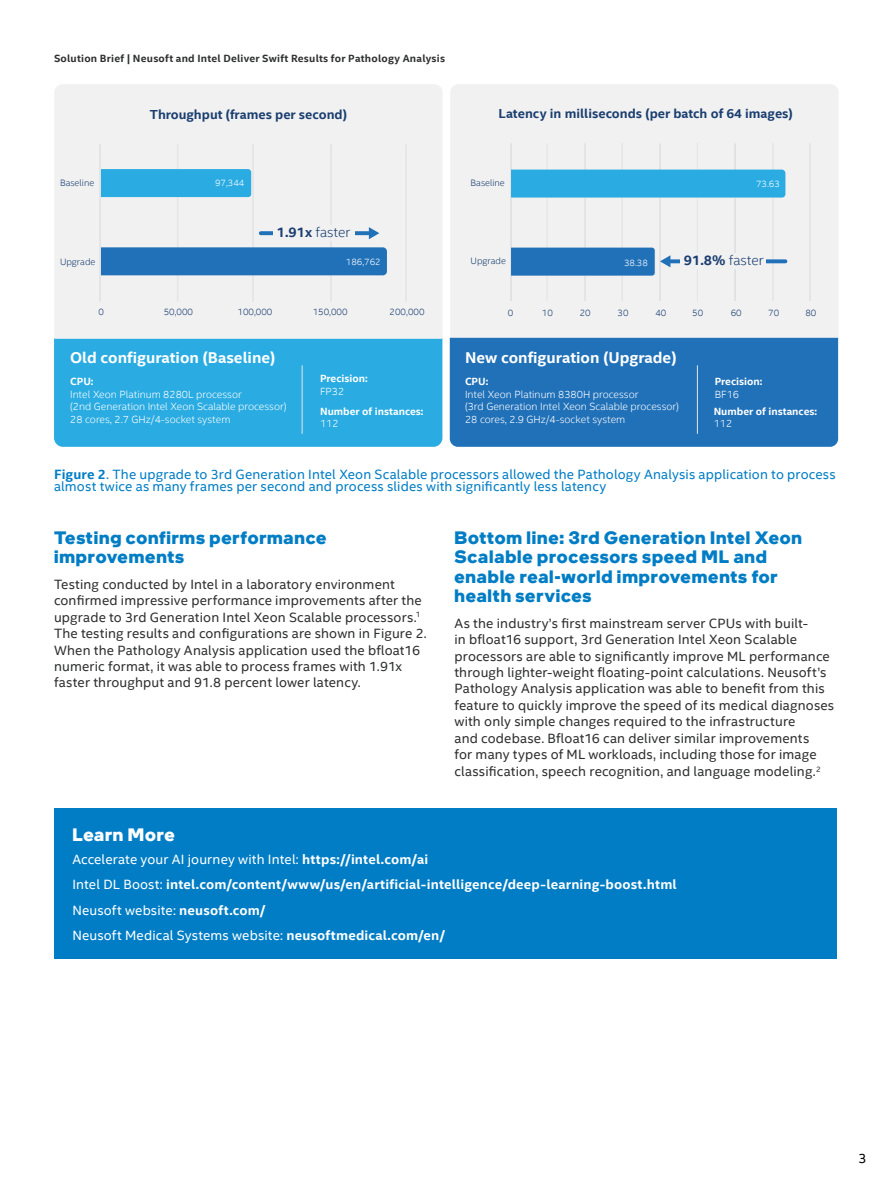
<style>
.page{position:relative;width:891px;height:1188px;background:#fff}
.page>*{position:absolute;margin:0;border:0;box-sizing:border-box;transform-origin:0 0}
.t1{font:700 18px/19.5px "Intel One Display";letter-spacing:.045em;color:#007dc5}
.t2{font:700 18px "Intel One Display";letter-spacing:.035em;color:#fff}
.t3{font:700 15.75px "Intel Clear";color:#fff}
.t4{font:300 13.95px "Intel Clear";color:#1a3e6f}
.t5{font:13.5px/16.5px "Intel Clear";letter-spacing:.01em;color:#2e2f2f}
.t6{font:700 13.5px/25.3px "Intel Clear";letter-spacing:.01em;color:#fff}
.t7{font:13.5px/12px "Intel Clear";letter-spacing:.015em;color:#007dc5}
.t8{font:13.5px "Intel Clear";color:#000}
.t9{font:700 13.05px "Intel Clear";color:#1a3e6f}
.t10{font:300 10.5px/12.6px "Intel Clear";color:#fff}
.t11{font:700 10.5px "Intel Clear";letter-spacing:.02em;color:#2e2f2f}
.t12{font:700 10.5px "Intel Clear";color:#fff}
.t13{font:300 9.3px "Intel Clear";color:#1a3e6f}
.t14{font:300 9.3px "Intel Clear";color:#fff}
.s1{font-weight:700}
.s2{font-weight:400}
</style>
<div class="page">
<div style="left:54px;top:808px;width:783px;height:150px;background:#007dc5"></div>
<div style="left:450px;top:84px;width:389px;height:255px;background:#f1f1f2"></div>
<div style="left:54px;top:339px;width:388px;height:108px;background:#2aace2"></div>
<div style="left:450px;top:338px;width:388px;height:109px;background:#2171b9"></div>
<div style="left:54px;top:84px;width:389px;height:255px;background:#f1f1f2"></div>
<svg style="left:101px;top:248px;width:287px;height:28px"></svg>
<hr style="left:511px;top:144px;width:1px;height:157px;background:#e6e7e8">
<hr style="left:547px;top:144px;width:1px;height:157px;background:#e6e7e8">
<hr style="left:584px;top:144px;width:1px;height:157px;background:#e6e7e8">
<hr style="left:622px;top:144px;width:1px;height:157px;background:#e6e7e8">
<hr style="left:660px;top:144px;width:1px;height:157px;background:#e6e7e8">
<hr style="left:697px;top:144px;width:1px;height:157px;background:#e6e7e8">
<hr style="left:735px;top:144px;width:1px;height:157px;background:#e6e7e8">
<hr style="left:772px;top:144px;width:1px;height:157px;background:#e6e7e8">
<hr style="left:810px;top:144px;width:1px;height:157px;background:#e6e7e8">
<hr style="left:177px;top:144px;width:1px;height:157px;background:#e6e7e8">
<hr style="left:253px;top:144px;width:1px;height:157px;background:#e6e7e8">
<hr style="left:331px;top:144px;width:1px;height:157px;background:#e6e7e8">
<svg style="left:101px;top:169px;width:151px;height:29px;background:#32aee2"></svg>
<hr style="left:406px;top:144px;width:1px;height:157px;background:#e6e7e8">
<hr style="left:302px;top:365px;width:1px;height:69px;background:#e6e7e8">
<hr style="left:697px;top:365px;width:1px;height:69px;background:#e6e7e8">
<div style="left:101px;top:247px;width:286px;height:28px;background:#2171b9"></div>
<svg style="left:261px;top:231px;width:108px;height:4px"></svg>
<svg style="left:369px;top:227px;width:10px;height:12px"></svg>
<div style="left:274px;top:226px;width:81px;height:15px;background:#f1f1f2"></div>
<svg style="left:670px;top:259px;width:115px;height:4px"></svg>
<div style="left:681px;top:254px;width:85px;height:15px;background:#f1f1f2"></div>
<svg style="left:511px;top:170px;width:276px;height:29px;background:#34afe2"></svg>
<svg style="left:511px;top:248px;width:159px;height:28px;background:#347cbe"></svg>
<hr style="left:100px;top:144px;width:1px;height:157px;background:#e6e7e8">
<p class="t11" style="left:54px;top:52px;width:393px">Solution Brief | Neusoft and Intel Deliver Swift Results for Pathology Analysis</p>
<p class="t9" style="left:150px;top:106px;width:199px">Throughput (frames per second)</p>
<p class="t9" style="left:499px;top:106px;width:296px">Latency in milliseconds (per batch of 64 images)</p>
<p class="t13" style="left:60px;top:176px;width:36px">Baseline</p>
<p class="t14" style="left:215px;top:176px;width:31px">97,344</p>
<p class="t13" style="left:471px;top:176px;width:36px">Baseline</p>
<p class="t14" style="left:756px;top:177px;width:25px">73.63</p>
<p class="t13" style="left:60px;top:255px;width:37px">Upgrade</p>
<p class="t4" style="left:277px;top:223px;width:75px"><span class="s1">1.91x</span> faster</p>
<p class="t14" style="left:346px;top:255px;width:36px">186,762</p>
<p class="t4" style="left:684px;top:251px;width:82px"><span class="s1">91.8%</span> faster</p>
<p class="t13" style="left:471px;top:254px;width:37px">Upgrade</p>
<p class="t14" style="left:624px;top:256px;width:25px">38.38</p>
<p class="t13" style="left:98px;top:306px;width:7px">0</p>
<p class="t13" style="left:164px;top:306px;width:31px">50,000</p>
<p class="t13" style="left:238px;top:306px;width:36px">100,000</p>
<p class="t13" style="left:313px;top:306px;width:36px">150,000</p>
<p class="t13" style="left:390px;top:306px;width:36px">200,000</p>
<p class="t13" style="left:508px;top:306px;width:7px">0</p>
<p class="t13" style="left:542px;top:306px;width:13px">10</p>
<p class="t13" style="left:580px;top:306px;width:13px">20</p>
<p class="t13" style="left:618px;top:306px;width:13px">30</p>
<p class="t13" style="left:655px;top:306px;width:13px">40</p>
<p class="t13" style="left:692px;top:306px;width:13px">50</p>
<p class="t13" style="left:731px;top:306px;width:13px">60</p>
<p class="t13" style="left:768px;top:306px;width:13px">70</p>
<p class="t13" style="left:805px;top:306px;width:13px">80</p>
<p class="t3" style="left:70px;top:348px;width:207px">Old configuration (Baseline)</p>
<p class="t12" style="left:70px;top:375px;width:25px">CPU:</p>
<p class="t10" style="left:70px;top:387px;width:218px">Intel Xeon Platinum 8280L processor<br>(2nd Generation Intel Xeon Scalable processor)<br>28 cores, 2.7 GHz/4-socket system</p>
<p class="t12" style="left:320px;top:372px;width:49px">Precision:</p>
<p class="t10" style="left:320px;top:384px;width:26px">FP32</p>
<p class="t12" style="left:320px;top:404px;width:105px">Number of instances:</p>
<p class="t10" style="left:320px;top:417px;width:20px">112</p>
<p class="t3" style="left:465px;top:348px;width:213px">New configuration (Upgrade)</p>
<p class="t12" style="left:465px;top:375px;width:25px">CPU:</p>
<p class="t10" style="left:465px;top:387px;width:216px">Intel Xeon Platinum 8380H processor<br>(3rd Generation Intel Xeon Scalable processor)<br>28 cores, 2.9 GHz/4-socket system</p>
<p class="t12" style="left:715px;top:375px;width:49px">Precision:</p>
<p class="t10" style="left:715px;top:387px;width:26px">BF16</p>
<p class="t12" style="left:714px;top:404px;width:105px">Number of instances:</p>
<p class="t10" style="left:714px;top:417px;width:20px">112</p>
<p class="t7" style="left:54px;top:468px;width:783px"><span class="s1">Figure 2</span>. The upgrade to 3rd Generation Intel Xeon Scalable processors allowed the Pathology Analysis application to process almost twice as many frames per second and process slides with significantly less latency</p>
<h1 class="t1" style="left:54px;top:527px;width:274px">Testing confirms performance improvements</h1>
<p class="t5" style="left:54px;top:576px;width:374px">Testing conducted by Intel in a laboratory environment confirmed impressive performance improvements after the upgrade to 3rd Generation Intel Xeon Scalable processors.<sup>1<br></sup>The testing results and configurations are shown in Figure 2.<br>When the Pathology Analysis application used the bfloat16 numeric format, it was able to process frames with 1.91x faster throughput and 91.8 percent lower latency.</p>
<h1 class="t1" style="left:454px;top:527px;width:349px">Bottom line: 3rd Generation Intel Xeon<br>Scalable processors speed ML and enable real-world improvements for health services</h1>
<p class="t5" style="left:454px;top:615px;width:381px">As the industry’s first mainstream server CPUs with built-<br>in bfloat16 support, 3rd Generation Intel Xeon Scalable processors are able to significantly improve ML performance through lighter-weight floating-point calculations. Neusoft’s Pathology Analysis application was able to benefit from this feature to quickly improve the speed of its medical diagnoses with only simple changes required to the infrastructure<br>and codebase. Bfloat16 can deliver similar improvements<br>for many types of ML workloads, including those for image classification, speech recognition, and language modeling.<sup>2</sup></p>
<h1 class="t2" style="left:72px;top:822px;width:104px">Learn More</h1>
<p class="t6" style="left:72px;top:847px;width:606px"><span class="s2">Accelerate your AI journey with Intel:</span> https://intel.com/ai<br><span class="s2">Intel DL Boost:</span> intel.com/content/www/us/en/artificial-intelligence/deep-learning-boost.html <span class="s2">Neusoft website:</span> neusoft.com/<br><span class="s2">Neusoft Medical Systems website:</span> neusoftmedical.com/en/</p>
<p class="t8" style="left:858px;top:1150px;width:10px">3</p>
</div>
